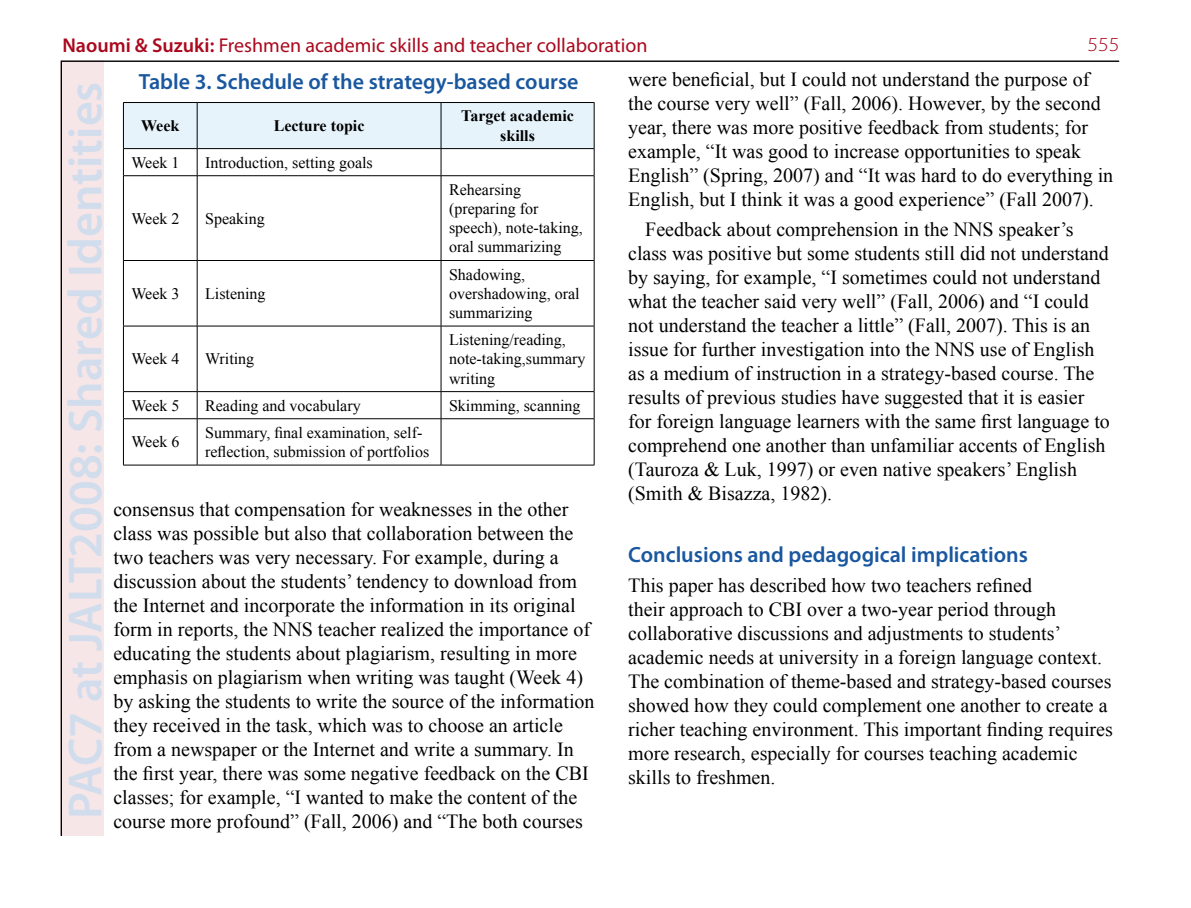
<style>
.page{position:relative;width:1191px;height:908px;background:#fff}
.page>*{position:absolute;margin:0;border:0;box-sizing:border-box;transform-origin:0 0}
.t1{font:600 48px "Myriad Pro";color:#d1ddec}
.t2{font:600 22px "Myriad Pro";color:#19579f}
.t3{font:20px/24px "Times New Roman";color:#000}
.t4{font:20px "Myriad Pro";color:#ab081d}
.t5{font:300 20px "Myriad Pro";color:#ab081d;scale:1.1 1}
.t6{font:16px/19.2px "Times New Roman";color:#000}
.t7{font:700 16px/19.2px "Times New Roman";color:#000;text-align:center}
.s1{font-weight:600}
</style>
<div class="page">
<div style="left:60px;top:61px;width:44px;height:774px;background:#f6e6e8"></div>
<hr style="left:61px;top:61px;width:1px;height:774px;background:#000">
<hr style="left:61px;top:61px;width:1058px;height:1px;background:#000">
<svg style="left:123px;top:102px;width:472px;height:73px"></svg>
<hr style="left:441px;top:148px;width:153px;height:1px;background:#000">
<hr style="left:123px;top:176px;width:1px;height:84px;background:#000">
<hr style="left:123px;top:175px;width:74px;height:1px;background:#000">
<hr style="left:197px;top:176px;width:1px;height:84px;background:#000">
<hr style="left:197px;top:175px;width:244px;height:1px;background:#000">
<hr style="left:441px;top:176px;width:1px;height:84px;background:#000">
<hr style="left:594px;top:176px;width:1px;height:84px;background:#000">
<hr style="left:441px;top:175px;width:153px;height:1px;background:#000">
<hr style="left:123px;top:260px;width:1px;height:65px;background:#000">
<hr style="left:123px;top:260px;width:74px;height:1px;background:#000">
<hr style="left:197px;top:260px;width:1px;height:65px;background:#000">
<hr style="left:197px;top:260px;width:244px;height:1px;background:#000">
<hr style="left:441px;top:260px;width:1px;height:65px;background:#000">
<hr style="left:594px;top:260px;width:1px;height:65px;background:#000">
<hr style="left:441px;top:260px;width:153px;height:1px;background:#000">
<hr style="left:123px;top:326px;width:1px;height:65px;background:#000">
<hr style="left:123px;top:325px;width:74px;height:1px;background:#000">
<hr style="left:197px;top:326px;width:1px;height:65px;background:#000">
<hr style="left:197px;top:325px;width:244px;height:1px;background:#000">
<hr style="left:441px;top:326px;width:1px;height:65px;background:#000">
<hr style="left:594px;top:326px;width:1px;height:65px;background:#000">
<hr style="left:441px;top:325px;width:153px;height:1px;background:#000">
<svg style="left:123px;top:392px;width:1px;height:26px"></svg>
<hr style="left:123px;top:391px;width:74px;height:1px;background:#000">
<svg style="left:197px;top:392px;width:1px;height:26px"></svg>
<hr style="left:197px;top:391px;width:244px;height:1px;background:#000">
<svg style="left:441px;top:392px;width:1px;height:26px"></svg>
<svg style="left:594px;top:391px;width:1px;height:27px"></svg>
<hr style="left:441px;top:391px;width:153px;height:1px;background:#000">
<hr style="left:123px;top:419px;width:1px;height:45px;background:#000">
<hr style="left:123px;top:418px;width:74px;height:1px;background:#000">
<hr style="left:123px;top:464px;width:74px;height:1px;background:#000">
<hr style="left:197px;top:419px;width:1px;height:45px;background:#000">
<hr style="left:197px;top:418px;width:244px;height:1px;background:#000">
<hr style="left:197px;top:464px;width:244px;height:1px;background:#000">
<hr style="left:441px;top:419px;width:1px;height:45px;background:#000">
<hr style="left:594px;top:419px;width:1px;height:45px;background:#000">
<hr style="left:441px;top:418px;width:153px;height:1px;background:#000">
<hr style="left:441px;top:464px;width:153px;height:1px;background:#000">
<p class="t4" style="left:62px;top:33px;width:586px"><span class="s1">Naoumi &amp; Suzuki:</span> Freshmen academic skills and teacher collaboration</p>
<p class="t5" style="left:1087px;top:32px;width:31px">555</p>
<h1 class="t1" style="left:55px;top:818px;width:738px;rotate:-90deg">PAC7 at JALT2008: Shared Identities</h1>
<p class="t3" style="left:628px;top:67px;width:486px">were beneficial, but I could not understand the purpose of the course very well” (Fall, 2006). However, by the second year, there was more positive feedback from students; for example, “It was good to increase opportunities to speak English” (Spring, 2007) and “It was hard to do everything in English, but I think it was a good experience” (Fall 2007).</p>
<p class="t3" style="left:628px;top:217px;width:483px;text-indent:17px">Feedback about comprehension in the NNS speaker’s class was positive but some students still did not understand by saying, for example, “I sometimes could not understand what the teacher said very well” (Fall, 2006) and “I could not understand the teacher a little” (Fall, 2007). This is an issue for further investigation into the NNS use of English as a medium of instruction in a strategy-based course. The results of previous studies have suggested that it is easier for foreign language learners with the same first language to comprehend one another than unfamiliar accents of English (Tauroza &amp; Luk, 1997) or even native speakers’ English (Smith &amp; Bisazza, 1982).</p>
<p class="t2" style="left:139px;top:67px;width:441px">Table 3. Schedule of the strategy-based course</p>
<p class="t7" style="left:141px;top:116px;width:40px">Week</p>
<p class="t7" style="left:274px;top:116px;width:92px">Lecture topic</p>
<p class="t7" style="left:461px;top:106px;width:114px">Target academic skills</p>
<p class="t6" style="left:131px;top:152px;width:50px">Week 1</p>
<p class="t6" style="left:205px;top:152px;width:169px">Introduction, setting goals</p>
<p class="t6" style="left:449px;top:179px;width:135px">Rehearsing (preparing for speech), note-taking, oral summarizing</p>
<p class="t6" style="left:131px;top:208px;width:50px">Week 2</p>
<p class="t6" style="left:205px;top:208px;width:61px">Speaking</p>
<p class="t6" style="left:449px;top:264px;width:132px">Shadowing, overshadowing, oral summarizing</p>
<p class="t6" style="left:131px;top:283px;width:50px">Week 3</p>
<p class="t6" style="left:205px;top:283px;width:62px">Listening</p>
<p class="t6" style="left:449px;top:330px;width:138px">Listening/reading, note-taking,summary writing</p>
<p class="t6" style="left:131px;top:349px;width:50px">Week 4</p>
<p class="t6" style="left:205px;top:349px;width:51px">Writing</p>
<p class="t6" style="left:131px;top:395px;width:50px">Week 5</p>
<p class="t6" style="left:205px;top:395px;width:157px">Reading and vocabulary</p>
<p class="t6" style="left:449px;top:395px;width:133px">Skimming, scanning</p>
<p class="t6" style="left:131px;top:432px;width:50px">Week 6</p>
<p class="t6" style="left:205px;top:422px;width:225px">Summary, final examination, self&shy;reflection, submission of portfolios</p>
<p class="t3" style="left:113px;top:497px;width:483px">consensus that compensation for weaknesses in the other class was possible but also that collaboration between the two teachers was very necessary. For example, during a discussion about the students’ tendency to download from the Internet and incorporate the information in its original form in reports, the NNS teacher realized the importance of educating the students about plagiarism, resulting in more emphasis on plagiarism when writing was taught (Week 4) by asking the students to write the source of the information they received in the task, which was to choose an article from a newspaper or the Internet and write a summary. In the first year, there was some negative feedback on the CBI classes; for example, “I wanted to make the content of the course more profound” (Fall, 2006) and “The both courses</p>
<p class="t2" style="left:628px;top:540px;width:401px">Conclusions and pedagogical implications</p>
<p class="t3" style="left:628px;top:572px;width:486px">This paper has described how two teachers refined<br>their approach to CBI over a two-year period through collaborative discussions and adjustments to students’ academic needs at university in a foreign language context.<br>The combination of theme-based and strategy-based courses showed how they could complement one another to create a richer teaching environment. This important finding requires more research, especially for courses teaching academic skills to freshmen.</p>
</div>
